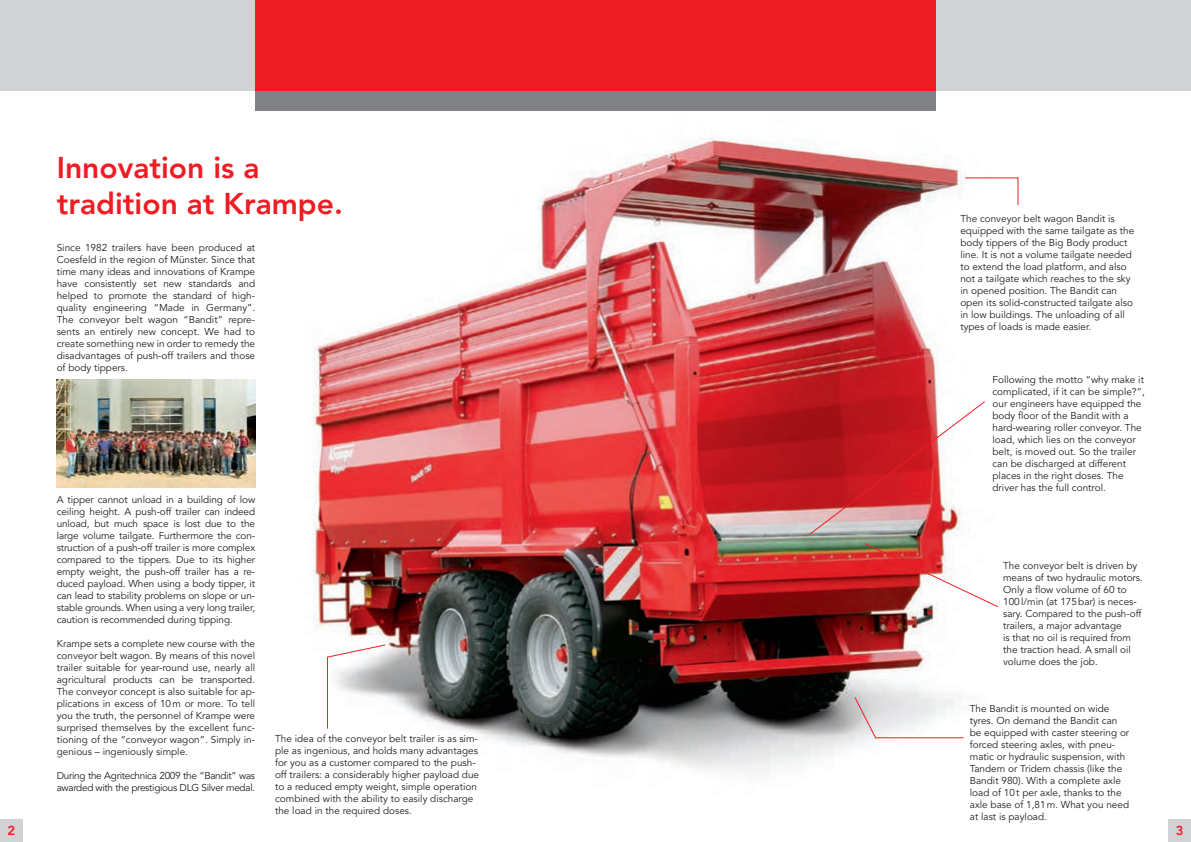
<style>
.page{position:relative;width:1191px;height:842px;background:#fff}
.page>*{position:absolute;margin:0;border:0;box-sizing:border-box;transform-origin:0 0}
.t1{font:800 30px/36px "Avenir";color:#ee1d23}
.t2{font:800 13px "Avenir";color:#ee1d23}
.t3{font:10px/12px "Avenir";color:#231f20}
.t4{font:10px/12px "Avenir";letter-spacing:-.03em;color:#231f20}
</style>
<div class="page">
<div style="left:0;top:819px;width:23px;height:23px;background:#d1d2d4"></div>
<div style="left:1168px;top:819px;width:23px;height:23px;background:#d1d2d4"></div>
<img style="left:58px;top:91px;width:908px;height:680px">
<div style="left:255px;top:89px;width:680px;height:22px;background:#808285"></div>
<div style="left:0;top:0;width:1191px;height:91px;background:#d1d2d4"></div>
<div style="left:255px;top:0;width:680px;height:91px;background:#ee1d23"></div>
<svg style="left:964px;top:177px;width:55px;height:29px"></svg>
<svg style="left:326px;top:644px;width:60px;height:86px"></svg>
<svg style="left:808px;top:400px;width:177px;height:136px"></svg>
<svg style="left:863px;top:542px;width:136px;height:66px"></svg>
<svg style="left:853px;top:696px;width:111px;height:43px"></svg>
<img style="left:57px;top:379px;width:198px;height:108px">
<h1 class="t1" style="left:57px;top:150px;width:288px">Innovation is a tradition at Krampe.</h1>
<p class="t3" style="left:57px;top:242px;width:200px;text-align:justify">Since 1982 trailers have been produced at Coesfeld in the region of Münster. Since that time many ideas and innovations of Krampe have consistently set new standards and helped to promote the standard of high&shy;quality engineering “Made in Germany”.<br>The conveyor belt wagon “Bandit” repre&shy;sents an entirely new concept. We had to create something new in order to remedy the disadvantages of push-off trailers and those of body tippers.</p>
<p class="t3" style="left:57px;top:494px;width:200px;text-align:justify">A tipper cannot unload in a building of low ceiling height. A push-off trailer can indeed unload, but much space is lost due to the large volume tailgate. Furthermore the con&shy;struction of a push-off trailer is more complex compared to the tippers. Due to its higher empty weight, the push-off trailer has a re&shy;duced payload. When using a body tipper, it can lead to stability problems on slope or un&shy;stable grounds. When using a very long trailer, caution is recommended during tipping.</p>
<p class="t3" style="left:57px;top:638px;width:200px;text-align:justify">Krampe sets a complete new course with the conveyor belt wagon. By means of this novel trailer suitable for year-round use, nearly all agricultural products can be transported.<br>The conveyor concept is also suitable for ap&shy;plications in excess of 10m or more. To tell you the truth, the personnel of Krampe were surprised themselves by the excellent func&shy;tioning of the “conveyor wagon”. Simply in&shy;genious – ingeniously simple.</p>
<p class="t4" style="left:57px;top:770px;width:200px">During the Agritechnica 2009 the “Bandit” was awarded with the prestigious DLG Silver medal.</p>
<p class="t3" style="left:275px;top:733px;width:206px">The idea of the conveyor belt trailer is as sim&shy;ple as ingenious, and holds many advantages for you as a customer compared to the push&shy;off trailers: a considerably higher payload due to a reduced empty weight, simple operation combined with the ability to easily discharge the load in the required doses.</p>
<p class="t3" style="left:960px;top:213px;width:175px">The conveyor belt wagon Bandit is equipped with the same tailgate as the body tippers of the Big Body product line. It is not a volume tailgate needed to extend the load platform, and also not a tailgate which reaches to the sky in opened position. The Bandit can open its solid-constructed tailgate also in low buildings. The unloading of all types of loads is made easier.</p>
<p class="t3" style="left:992px;top:373px;width:154px">Following the motto “why make it complicated, if it can be simple?”, our engineers have equipped the body floor of the Bandit with a hard-wearing roller conveyor. The load, which lies on the conveyor belt, is moved out. So the trailer can be discharged at different places in the right doses. The driver has the full control.</p>
<p class="t3" style="left:1003px;top:560px;width:141px">The conveyor belt is driven by means of two hydraulic motors.<br>Only a flow volume of 60 to<br>100l/min (at 175bar) is neces&shy;sary. Compared to the push-off trailers, a major advantage<br>is that no oil is required from the traction head. A small oil volume does the job.</p>
<p class="t3" style="left:969px;top:703px;width:161px">The Bandit is mounted on wide tyres. On demand the Bandit can be equipped with caster steering or forced steering axles, with pneu&shy;matic or hydraulic suspension, with<br>Tandem or Tridem chassis (like the<br>Bandit 980). With a complete axle load of 10t per axle, thanks to the axle base of 1,81m. What you need at last is payload.</p>
<h2 class="t2" style="left:7px;top:823px;width:9px">2</h2>
<h2 class="t2" style="left:1175px;top:823px;width:9px">3</h2>
</div>
